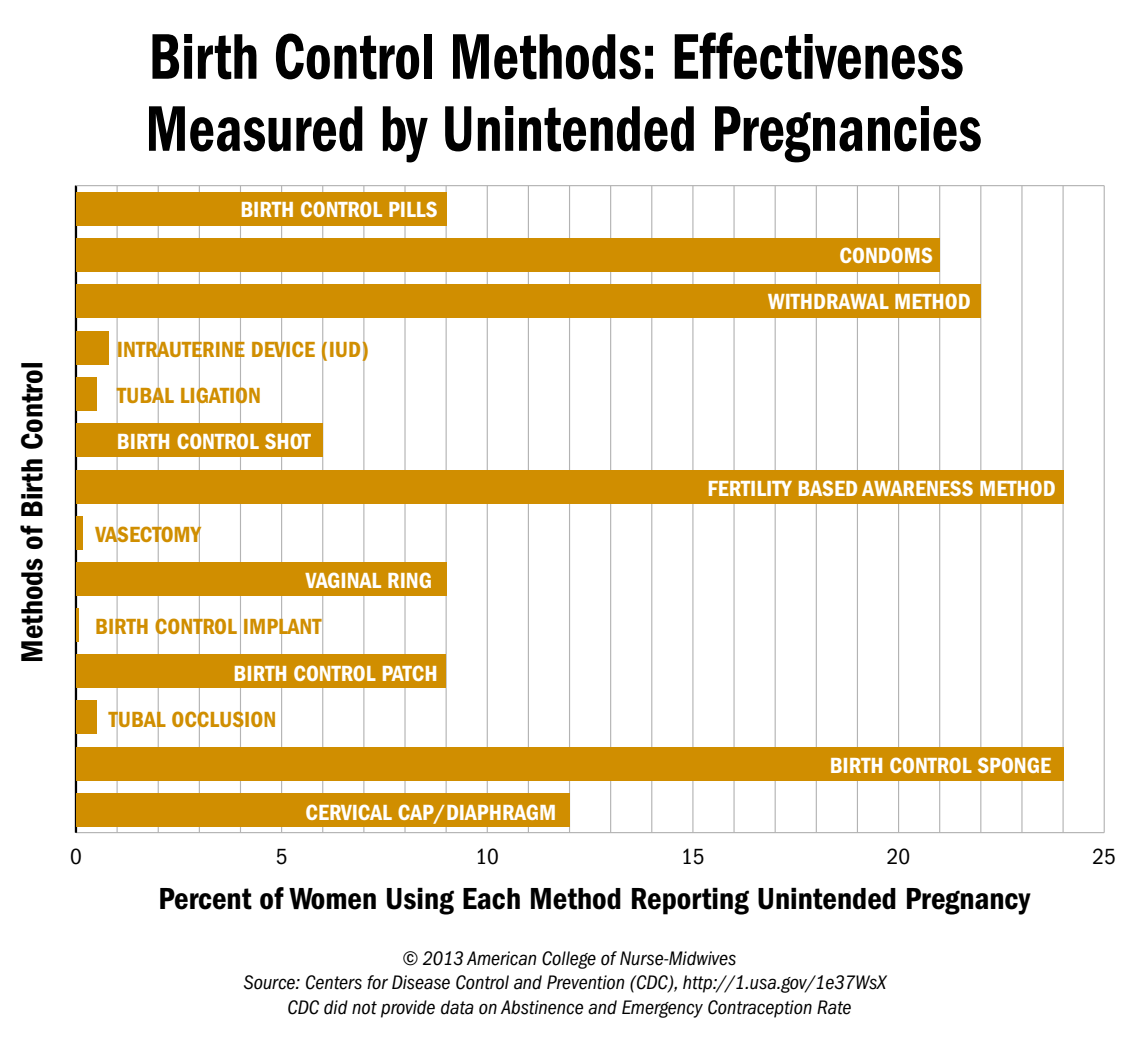
<style>
.page{position:relative;width:1134px;height:1053px;background:#fff}
.page>*{position:absolute;margin:0;border:0;box-sizing:border-box;transform-origin:0 0}
.t1{font:66.6px/72px "ITC Franklin Gothic Std Dm Cd";color:#000;scale:.86 1}
.t2{font:31.5px "ITC Franklin Gothic Std Dm Cd";color:#000}
.t3{font:22.72px "ITC Franklin Gothic Std Dm Cd";color:#fff}
.t4{font:22.72px "ITC Franklin Gothic Std Dm Cd";color:#d08e00}
.t5{font:condensed 22.72px "ITC Franklin Gothic Std";color:#000}
.t6{font:italic condensed 20.25px/24.8px "ITC Franklin Gothic Std";color:#000;text-align:center}
</style>
<div class="page">
<hr style="left:76px;top:832px;width:1028px;height:1px;background:#b3b3b3">
<hr style="left:281px;top:186px;width:1px;height:647px;background:#b3b3b3">
<hr style="left:487px;top:186px;width:1px;height:647px;background:#b3b3b3">
<hr style="left:692px;top:186px;width:1px;height:647px;background:#b3b3b3">
<hr style="left:898px;top:186px;width:1px;height:647px;background:#b3b3b3">
<hr style="left:1104px;top:186px;width:1px;height:647px;background:#b3b3b3">
<hr style="left:117px;top:186px;width:1px;height:647px;background:#b3b3b3">
<hr style="left:158px;top:186px;width:1px;height:647px;background:#b3b3b3">
<hr style="left:199px;top:186px;width:1px;height:647px;background:#b3b3b3">
<hr style="left:240px;top:186px;width:1px;height:647px;background:#b3b3b3">
<hr style="left:322px;top:186px;width:1px;height:647px;background:#b3b3b3">
<hr style="left:363px;top:186px;width:1px;height:647px;background:#b3b3b3">
<hr style="left:404px;top:186px;width:2px;height:647px;background:#b3b3b3">
<hr style="left:446px;top:186px;width:1px;height:647px;background:#b3b3b3">
<hr style="left:528px;top:186px;width:1px;height:647px;background:#b3b3b3">
<hr style="left:569px;top:186px;width:1px;height:647px;background:#b3b3b3">
<hr style="left:610px;top:186px;width:1px;height:647px;background:#b3b3b3">
<hr style="left:651px;top:186px;width:1px;height:647px;background:#b3b3b3">
<hr style="left:733px;top:186px;width:2px;height:647px;background:#b3b3b3">
<hr style="left:775px;top:186px;width:1px;height:647px;background:#b3b3b3">
<hr style="left:816px;top:186px;width:1px;height:647px;background:#b3b3b3">
<hr style="left:857px;top:186px;width:1px;height:647px;background:#b3b3b3">
<hr style="left:939px;top:186px;width:1px;height:647px;background:#b3b3b3">
<hr style="left:980px;top:186px;width:1px;height:647px;background:#b3b3b3">
<hr style="left:1021px;top:186px;width:2px;height:647px;background:#b3b3b3">
<hr style="left:1063px;top:186px;width:1px;height:647px;background:#b3b3b3">
<hr style="left:75px;top:186px;width:2px;height:647px;background:#000">
<div style="left:76px;top:192px;width:370px;height:33px;background:#d08e00"></div>
<div style="left:76px;top:238px;width:864px;height:33px;background:#d08e00"></div>
<div style="left:76px;top:284px;width:905px;height:34px;background:#d08e00"></div>
<div style="left:76px;top:332px;width:33px;height:33px;background:#d08e00"></div>
<div style="left:76px;top:378px;width:21px;height:33px;background:#d08e00"></div>
<div style="left:76px;top:424px;width:247px;height:33px;background:#d08e00"></div>
<div style="left:76px;top:470px;width:987px;height:33px;background:#d08e00"></div>
<div style="left:76px;top:516px;width:6px;height:33px;background:#d08e00"></div>
<div style="left:76px;top:562px;width:370px;height:34px;background:#d08e00"></div>
<hr style="left:76px;top:608px;width:2px;height:34px;background:#d08e00">
<div style="left:76px;top:655px;width:369px;height:33px;background:#d08e00"></div>
<div style="left:76px;top:793px;width:494px;height:33px;background:#d08e00"></div>
<hr style="left:76px;top:185px;width:1028px;height:1px;background:#b3b3b3">
<div style="left:76px;top:747px;width:987px;height:33px;background:#d08e00"></div>
<div style="left:76px;top:701px;width:21px;height:33px;background:#d08e00"></div>
<h2 class="t2" style="left:14px;top:663px;width:303px;rotate:-90deg">Methods of Birth Control</h2>
<h1 class="t1" style="left:145px;top:21px;width:974px">Birth Control Methods: Effectiveness<br>Measured by Unintended Pregnancies</h1>
<p class="t3" style="left:240px;top:196px;width:199px">BIRTH CONTROL PILLS</p>
<p class="t4" style="left:117px;top:336px;width:254px">INTRAUTERINE DEVICE (IUD)</p>
<p class="t4" style="left:117px;top:383px;width:145px">TUBAL LIGATION</p>
<p class="t3" style="left:117px;top:429px;width:195px">BIRTH CONTROL SHOT</p>
<p class="t4" style="left:95px;top:521px;width:107px">VASECTOMY</p>
<p class="t3" style="left:306px;top:568px;width:128px">VAGINAL RING</p>
<p class="t4" style="left:95px;top:614px;width:228px">BIRTH CONTROL IMPLANT</p>
<p class="t3" style="left:234px;top:661px;width:206px">BIRTH CONTROL PATCH</p>
<p class="t4" style="left:109px;top:707px;width:169px">TUBAL OCCLUSION</p>
<p class="t3" style="left:306px;top:799px;width:252px">CERVICAL CAP/DIAPHRAGM</p>
<p class="t3" style="left:840px;top:242px;width:95px">CONDOMS</p>
<p class="t3" style="left:768px;top:289px;width:204px">WITHDRAWAL METHOD</p>
<p class="t3" style="left:708px;top:475px;width:350px">FERTILITY BASED AWARENESS METHOD</p>
<p class="t3" style="left:830px;top:753px;width:223px">BIRTH CONTROL SPONGE</p>
<p class="t5" style="left:70px;top:844px;width:13px">0</p>
<p class="t5" style="left:276px;top:844px;width:13px">5</p>
<p class="t5" style="left:476px;top:844px;width:25px">10</p>
<p class="t5" style="left:681px;top:844px;width:25px">15</p>
<p class="t5" style="left:887px;top:844px;width:25px">20</p>
<p class="t5" style="left:1092px;top:844px;width:25px">25</p>
<h2 class="t2" style="left:158px;top:881px;width:873px">Percent of Women Using Each Method Reporting Unintended Pregnancy</h2>
<p class="t6" style="left:243px;top:946px;width:644px">© 2013 American College of Nurse-Midwives<br>Source: Centers for Disease Control and Prevention (CDC), http://1.usa.gov/1e37WsX<br>CDC did not provide data on Abstinence and Emergency Contraception Rate</p>
</div>
